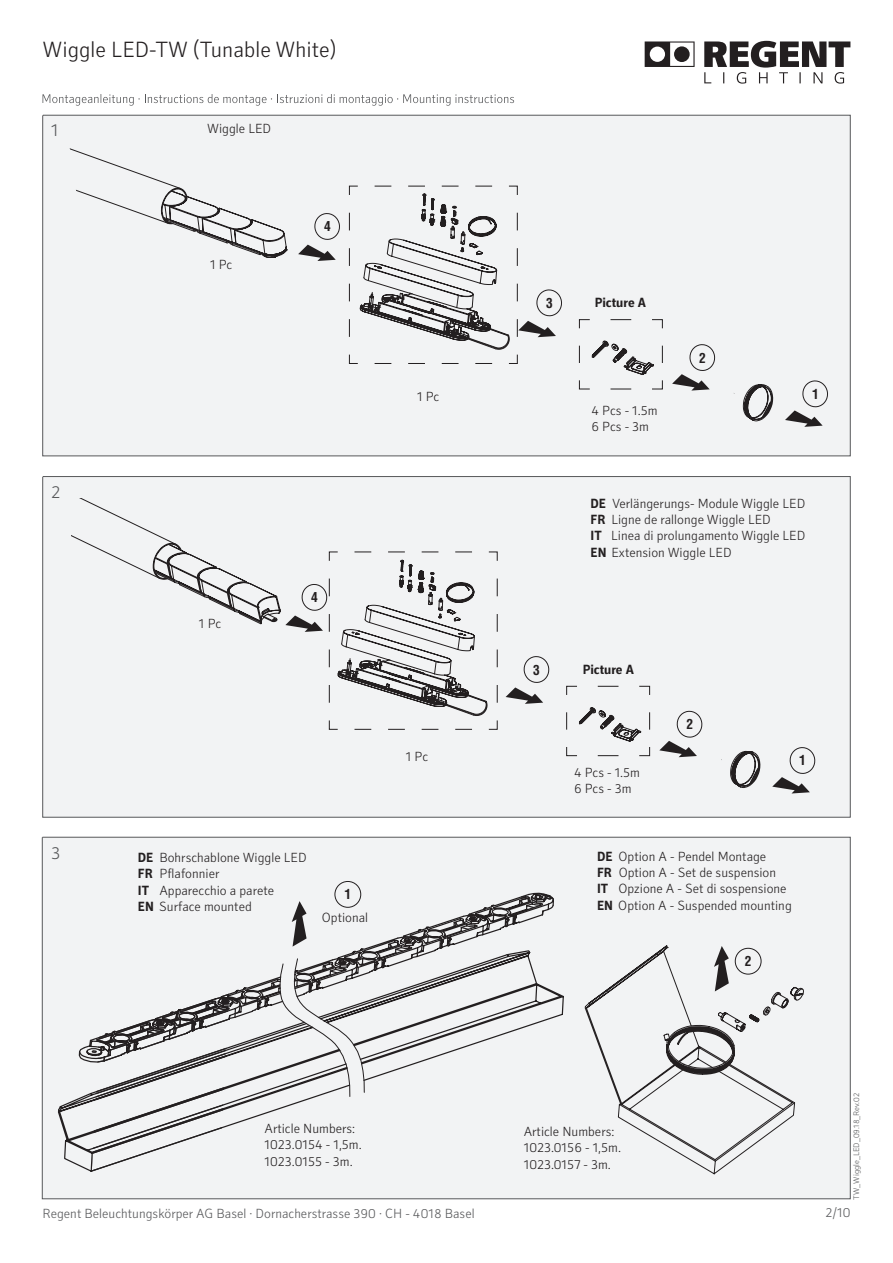
<style>
.page{position:relative;width:893px;height:1263px;background:#fff}
.page>*{position:absolute;margin:0;border:0;box-sizing:border-box;transform-origin:0 0}
.t1{font:300 22.5px "Secca";color:#231f20}
.t2{font:300 18px "Secca";color:#57585a}
.t3{font:300 13.5px/16.2px "Secca";color:#231f20}
.t4{font:300 13.5px "Secca";color:#57585a}
.t5{font:700 13.5px "Secca";color:#231f20}
.t6{font:700 condensed 13.5px "Helvetica LT Std";color:#231f20}
.t7{font:300 8.25px "Secca";color:#57585a}
.s1{font-weight:700}
</style>
<div class="page">
<div style="left:42px;top:115px;width:809px;height:341px;background:#f2f3f4"></div>
<div style="left:42px;top:837px;width:809px;height:362px;background:#f2f3f4"></div>
<div style="left:482px;top:917px;width:85px;height:256px;background:#f2f3f4"></div>
<svg style="left:482px;top:896px;width:73px;height:246px"></svg>
<svg style="left:41px;top:874px;width:441px;height:299px"></svg>
<svg style="left:521px;top:892px;width:34px;height:10px"></svg>
<div style="left:63px;top:125px;width:277px;height:161px;background:#f2f3f4"></div>
<svg style="left:672px;top:344px;width:43px;height:47px"></svg>
<svg style="left:579px;top:319px;width:84px;height:71px"></svg>
<svg style="left:732px;top:373px;width:96px;height:54px"></svg>
<div style="left:42px;top:476px;width:809px;height:342px;background:#f2f3f4"></div>
<svg style="left:506px;top:656px;width:44px;height:48px"></svg>
<svg style="left:659px;top:710px;width:44px;height:47px"></svg>
<svg style="left:566px;top:686px;width:84px;height:70px"></svg>
<svg style="left:719px;top:740px;width:97px;height:53px"></svg>
<svg style="left:584px;top:933px;width:220px;height:242px"></svg>
<svg style="left:666px;top:946px;width:138px;height:129px"></svg>
<div style="left:735px;top:948px;width:26px;height:26px;border:1px solid #231f20;border-radius:50%"></div>
<div style="left:335px;top:881px;width:26px;height:26px;border:1px solid #231f20;border-radius:50%"></div>
<svg style="left:43px;top:94px;width:407px;height:12px"></svg>
<svg style="left:456px;top:94px;width:58px;height:9px"></svg>
<svg style="left:645px;top:41px;width:205px;height:43px"></svg>
<svg style="left:349px;top:186px;width:213px;height:178px"></svg>
<svg style="left:72px;top:498px;width:426px;height:232px"></svg>
<h1 class="t1" style="left:43px;top:37px;width:296px">Wiggle LED-TW (Tunable White)</h1>
<h2 class="t2" style="left:51px;top:120px;width:9px">1</h2>
<p class="t3" style="left:207px;top:121px;width:66px">Wiggle LED</p>
<p class="t3" style="left:210px;top:256px;width:24px">1 Pc</p>
<p class="t6" style="left:324px;top:218px;width:8px">4</p>
<h2 class="t2" style="left:51px;top:481px;width:11px">2</h2>
<p class="t3" style="left:199px;top:616px;width:24px">1 Pc</p>
<p class="t6" style="left:311px;top:589px;width:8px">4</p>
<p class="t3" style="left:417px;top:389px;width:24px">1 Pc</p>
<h2 class="t2" style="left:51px;top:842px;width:11px">3</h2>
<p class="t3" style="left:138px;top:850px;width:170px"><span class="s1">DE</span> Bohrschablone Wiggle LED<br><span class="s1">FR</span> Pflafonnier<br><span class="s1">IT</span> Apparecchio a parete<br><span class="s1">EN</span> Surface mounted</p>
<p class="t6" style="left:344px;top:885px;width:8px">1</p>
<p class="t3" style="left:322px;top:910px;width:48px">Optional</p>
<p class="t3" style="left:406px;top:749px;width:24px">1 Pc</p>
<p class="t6" style="left:546px;top:294px;width:8px">3</p>
<p class="t5" style="left:595px;top:294px;width:53px">Picture A</p>
<p class="t3" style="left:591px;top:402px;width:68px">4 Pcs - 1.5m<br>6 Pcs - 3m</p>
<p class="t6" style="left:699px;top:349px;width:8px">2</p>
<p class="t6" style="left:812px;top:385px;width:8px">1</p>
<p class="t3" style="left:591px;top:496px;width:216px"><span class="s1">DE</span> Verlängerungs- Module Wiggle LED<br><span class="s1">FR</span> Ligne de rallonge Wiggle LED<br><span class="s1">IT</span> Linea di prolungamento Wiggle LED<br><span class="s1">EN</span> Extension Wiggle LED</p>
<p class="t6" style="left:533px;top:661px;width:8px">3</p>
<p class="t5" style="left:583px;top:662px;width:53px">Picture A</p>
<p class="t3" style="left:574px;top:765px;width:68px">4 Pcs - 1.5m<br>6 Pcs - 3m</p>
<p class="t6" style="left:686px;top:716px;width:8px">2</p>
<p class="t6" style="left:799px;top:752px;width:8px">1</p>
<p class="t3" style="left:597px;top:849px;width:196px"><span class="s1">DE</span> Option A - Pendel Montage<br><span class="s1">FR</span> Option A - Set de suspension<br><span class="s1">IT</span> Opzione A - Set di sospensione<br><span class="s1">EN</span> Option A - Suspended mounting</p>
<p class="t6" style="left:745px;top:952px;width:8px">2</p>
<p class="t3" style="left:264px;top:1121px;width:99px">Article Numbers:<br>1023.0154 - 1,5m.<br>1023.0155 - 3m.</p>
<p class="t3" style="left:524px;top:1124px;width:99px">Article Numbers:<br>1023.0156 - 1,5m.<br>1023.0157 - 3m.</p>
<p class="t7" style="left:852px;top:1200px;width:108px;rotate:-90deg">TW_Wiggle_LED_09.18_Rev.02</p>
<p class="t4" style="left:43px;top:1206px;width:434px">Regent Beleuchtungskörper AG Basel · Dornacherstrasse 390 · CH - 4018 Basel</p>
<p class="t4" style="left:825px;top:1205px;width:27px">2/10</p>
</div>
